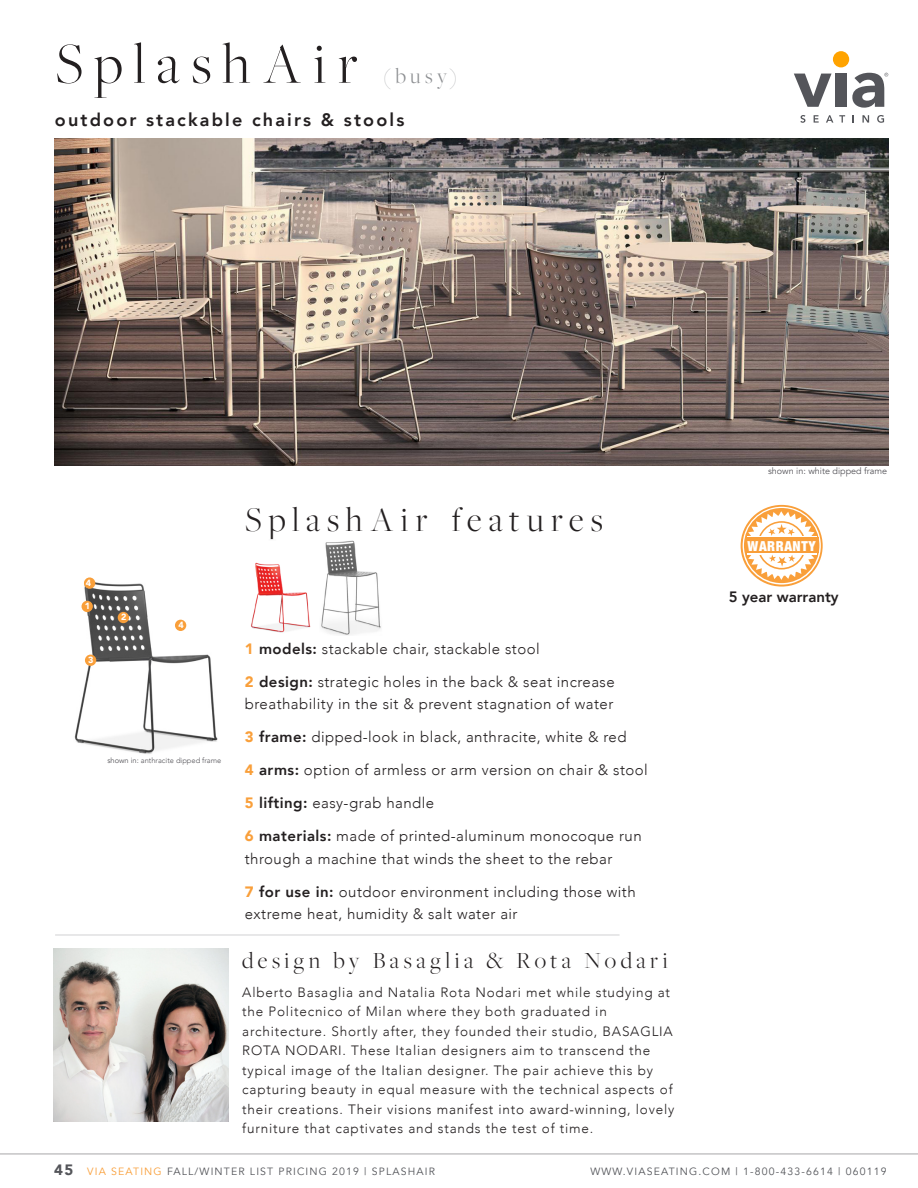
<style>
.page{position:relative;width:918px;height:1188px;background:#fff}
.page>*{position:absolute;margin:0;border:0;box-sizing:border-box;transform-origin:0 0}
.t1{font:300 60px "Freight Big Pro";letter-spacing:.195em;color:#231f20}
.t2{font:300 36px "Freight Big Pro";letter-spacing:.195em;color:#231f20}
.t3{font:300 24px "Freight Big Pro";letter-spacing:.19em;color:#231f20}
.t4{font:300 22.5px "Freight Big Pro";color:#8d8f92}
.t5{font:800 18px "Avenir";letter-spacing:.12em;color:#231f20}
.t6{font:300 15px/22.5px "Avenir";letter-spacing:.03em;color:#231f20}
.t7{font:800 15px "Avenir";color:#231f20}
.t8{font:900 condensed 13.8px "Helvetica Neue LT Std";letter-spacing:.04em;color:#fff}
.t9{font:300 13.5px/19.5px "Avenir";letter-spacing:.06em;color:#231f20}
.t10{font:10.5px "Avenir";letter-spacing:.11em;color:#54555a}
.t11{font:9px "Avenir";color:#57565b}
.t12{font:900 9px "Avenir";color:#fff}
.t13{font:300 7.5px "Avenir";color:#57565b}
.s1{font-weight:400}
.s2{font-weight:900;color:#f99f3a}
.s3{font-weight:800}
.s4{font-weight:900;font-size:15px}
.s5{color:#f99f3a}
</style>
<div class="page">
<img style="left:54px;top:949px;width:175px;height:172px">
<svg style="left:741px;top:505px;width:82px;height:82px"></svg>
<svg style="left:743px;top:507px;width:78px;height:78px"></svg>
<svg style="left:744px;top:508px;width:75px;height:75px"></svg>
<div style="left:745px;top:537px;width:73px;height:16px;background:#f99f3a"></div>
<svg style="left:746px;top:511px;width:72px;height:69px"></svg>
<img style="left:74px;top:578px;width:144px;height:176px">
<hr style="left:0;top:1154px;width:918px;height:1px;background:#a7a6a9">
<svg style="left:794px;top:74px;width:38px;height:33px"></svg>
<div style="left:836px;top:74px;width:11px;height:33px;background:#54555a"></div>
<div style="left:833px;top:51px;width:16px;height:16px;background:#ffa300;border-radius:50%"></div>
<svg style="left:800px;top:115px;width:5px;height:8px"></svg>
<svg style="left:814px;top:115px;width:5px;height:8px"></svg>
<svg style="left:826px;top:115px;width:7px;height:8px"></svg>
<svg style="left:839px;top:115px;width:6px;height:8px"></svg>
<svg style="left:862px;top:115px;width:7px;height:8px"></svg>
<svg style="left:877px;top:115px;width:7px;height:8px"></svg>
<svg style="left:852px;top:73px;width:36px;height:35px"></svg>
<hr style="left:55px;top:935px;width:565px;height:1px;background:#a7a6a9">
<div style="left:82px;top:601px;width:11px;height:11px;background:#f99f3a;border-radius:50%"></div>
<div style="left:175px;top:620px;width:11px;height:11px;background:#f99f3a;border-radius:50%"></div>
<img style="left:54px;top:139px;width:834px;height:326px">
<div style="left:85px;top:655px;width:11px;height:11px;background:#f99f3a;border-radius:50%"></div>
<img style="left:251px;top:540px;width:130px;height:95px">
<div style="left:84px;top:577px;width:11px;height:12px;background:#f99f3a;border-radius:50%"></div>
<div style="left:118px;top:612px;width:11px;height:11px;background:#f99f3a;border-radius:50%"></div>
<h1 class="t1" style="left:55px;top:25px;width:304px">SplashAir</h1>
<h3 class="t4" style="left:383px;top:61px;width:75px">(busy)</h3>
<h3 class="t5" style="left:55px;top:104px;width:351px">outdoor stackable chairs &amp; stools</h3>
<p class="t12" style="left:86px;top:575px;width:7px">4</p>
<p class="t12" style="left:85px;top:598px;width:7px">1</p>
<p class="t12" style="left:88px;top:652px;width:7px">3</p>
<p class="t12" style="left:121px;top:609px;width:7px">2</p>
<p class="t12" style="left:178px;top:617px;width:7px">4</p>
<p class="t13" style="left:107px;top:756px;width:116px"><span class="s1">shown in:</span> anthracite dipped frame</p>
<h2 class="t2" style="left:245px;top:496px;width:360px">SplashAir features</h2>
<p class="t6" style="left:245px;top:638px;width:296px"><span class="s2">1</span> <span class="s3">models:</span> stackable chair, stackable stool</p>
<p class="t6" style="left:245px;top:671px;width:371px"><span class="s2">2</span> <span class="s3">design:</span> strategic holes in the back &amp; seat increase breathability in the sit &amp; prevent stagnation of water</p>
<p class="t6" style="left:245px;top:726px;width:383px"><span class="s2">3</span> <span class="s3">frame:</span> dipped-look in black, anthracite, white &amp; red</p>
<p class="t6" style="left:245px;top:759px;width:404px"><span class="s2">4</span> <span class="s3">arms:</span> option of armless or arm version on chair &amp; stool</p>
<p class="t6" style="left:245px;top:792px;width:191px"><span class="s2">5</span> <span class="s3">lifting:</span> easy-grab handle</p>
<p class="t6" style="left:245px;top:825px;width:398px"><span class="s2">6</span> <span class="s3">materials:</span> made of printed-aluminum monocoque run through a machine that winds the sheet to the rebar</p>
<p class="t6" style="left:245px;top:881px;width:392px"><span class="s2">7</span> <span class="s3">for use in:</span> outdoor environment including those with extreme heat, humidity &amp; salt water air</p>
<h3 class="t3" style="left:242px;top:945px;width:427px">design by Basaglia &amp; Rota Nodari</h3>
<p class="t9" style="left:242px;top:982px;width:434px">Alberto Basaglia and Natalia Rota Nodari met while studying at the Politecnico of Milan where they both graduated in architecture. Shortly after, they founded their studio, BASAGLIA ROTA NODARI. These Italian designers aim to transcend the typical image of the Italian designer. The pair achieve this by capturing beauty in equal measure with the technical aspects of their creations. Their visions manifest into award-winning, lovely furniture that captivates and stands the test of time.</p>
<p class="t11" style="left:768px;top:466px;width:121px">shown in: white dipped frame</p>
<p class="t8" style="left:748px;top:537px;width:69px">WARRANTY</p>
<p class="t7" style="left:729px;top:583px;width:111px">5 year warranty</p>
<p class="t10" style="left:54px;top:1165px;width:383px"><span class="s4">45</span> <span class="s5">VIA SEATING</span> FALL/WINTER LIST PRICING 2019 | SPLASHAIR</p>
<p class="t10" style="left:590px;top:1165px;width:298px">WWW.VIASEATING.COM | 1-800-433-6614 | 060119</p>
</div>
